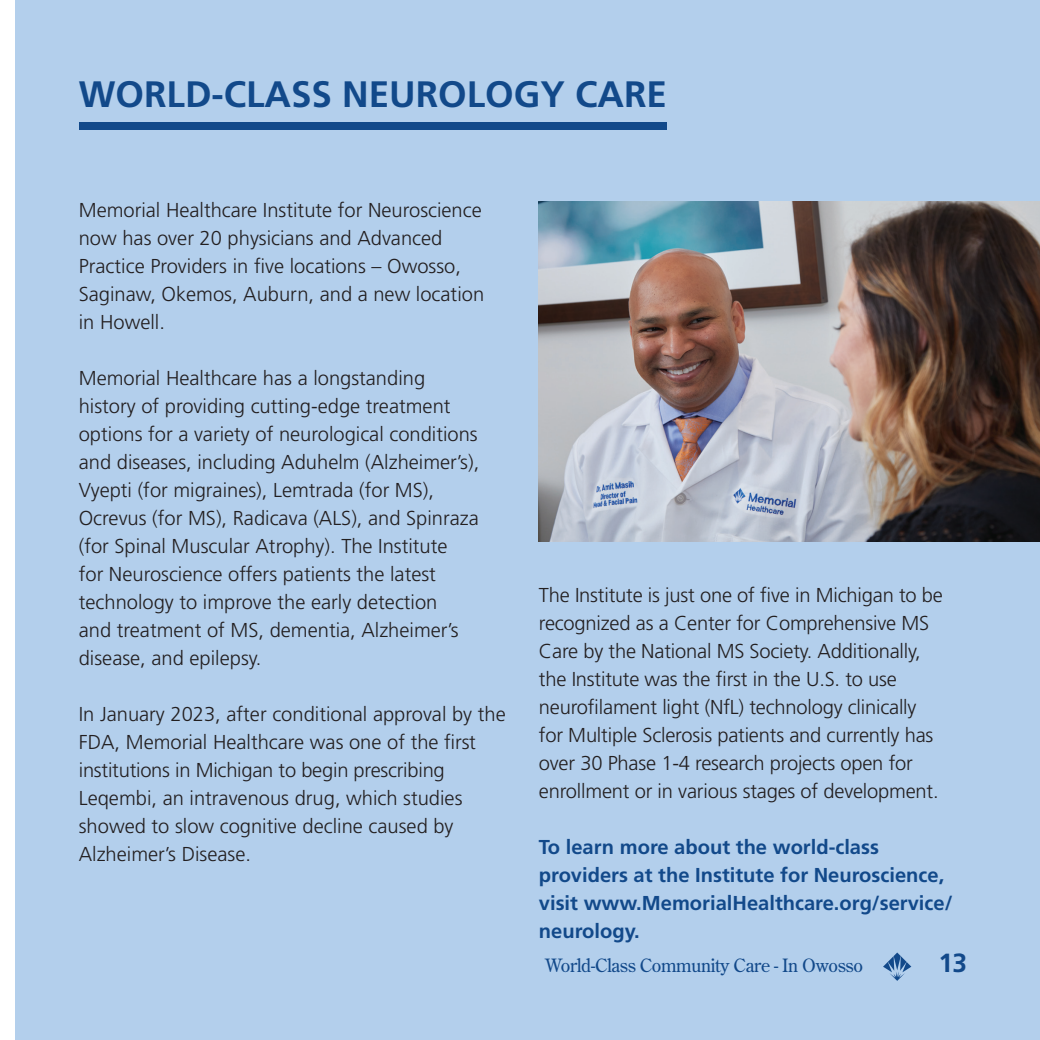
<style>
.page{position:relative;width:1040px;height:1040px;background:#fff}
.page>*{position:absolute;margin:0;border:0;box-sizing:border-box;transform-origin:0 0}
.t1{font:700 36.75px "Frutiger";color:#12498a}
.t2{font:700 26.25px "Frutiger";color:#12498a}
.t3{font:300 20.12px/28px "Frutiger";color:#231f20}
.t4{font:700 20.12px/28px "Frutiger";color:#12498a}
.t5{font:18.2px "Century Old Style Std";letter-spacing:-.02em;color:#12498a}
</style>
<div class="page">
<div style="left:16px;top:0;width:1024px;height:1040px;background:#b3cfec"></div>
<img style="left:539px;top:201px;width:501px;height:340px">
<div style="left:79px;top:122px;width:587px;height:8px;background:#12498a"></div>
<svg style="left:883px;top:952px;width:29px;height:28px"></svg>
<h1 class="t1" style="left:79px;top:73px;width:590px">WORLD-CLASS NEUROLOGY CARE</h1>
<p class="t3" style="left:79px;top:196px;width:407px">Memorial Healthcare Institute for Neuroscience now has over 20 physicians and Advanced Practice Providers in five locations – Owosso, Saginaw, Okemos, Auburn, and a new location in Howell.</p>
<p class="t3" style="left:79px;top:364px;width:402px">Memorial Healthcare has a longstanding history of providing cutting-edge treatment options for a variety of neurological conditions and diseases, including Aduhelm (Alzheimer’s), Vyepti (for migraines), Lemtrada (for MS), Ocrevus (for MS), Radicava (ALS), and Spinraza (for Spinal Muscular Atrophy). The Institute<br>for Neuroscience offers patients the latest technology to improve the early detection<br>and treatment of MS, dementia, Alzheimer’s disease, and epilepsy.</p>
<p class="t3" style="left:79px;top:700px;width:428px">In January 2023, after conditional approval by the FDA, Memorial Healthcare was one of the first institutions in Michigan to begin prescribing Leqembi, an intravenous drug, which studies showed to slow cognitive decline caused by Alzheimer’s Disease.</p>
<p class="t3" style="left:539px;top:581px;width:405px">The Institute is just one of five in Michigan to be recognized as a Center for Comprehensive MS Care by the National MS Society. Additionally, the Institute was the first in the U.S. to use neurofilament light (NfL) technology clinically for Multiple Sclerosis patients and currently has over 30 Phase 1-4 research projects open for enrollment or in various stages of development.</p>
<p class="t4" style="left:539px;top:832px;width:415px">To learn more about the world-class providers at the Institute for Neuroscience, visit www.MemorialHealthcare.org/service/ neurology.</p>
<p class="t5" style="left:545px;top:954px;width:319px">World-Class Community Care - In Owosso</p>
<h2 class="t2" style="left:938px;top:947px;width:30px">13</h2>
<p class="t5" style="left:559px;top:954px;width:319px">World-Class Co munity Care - In Owosso</p>
<h2 class="t2" style="left:952px;top:947px;width:30px">13</h2>
</div>
